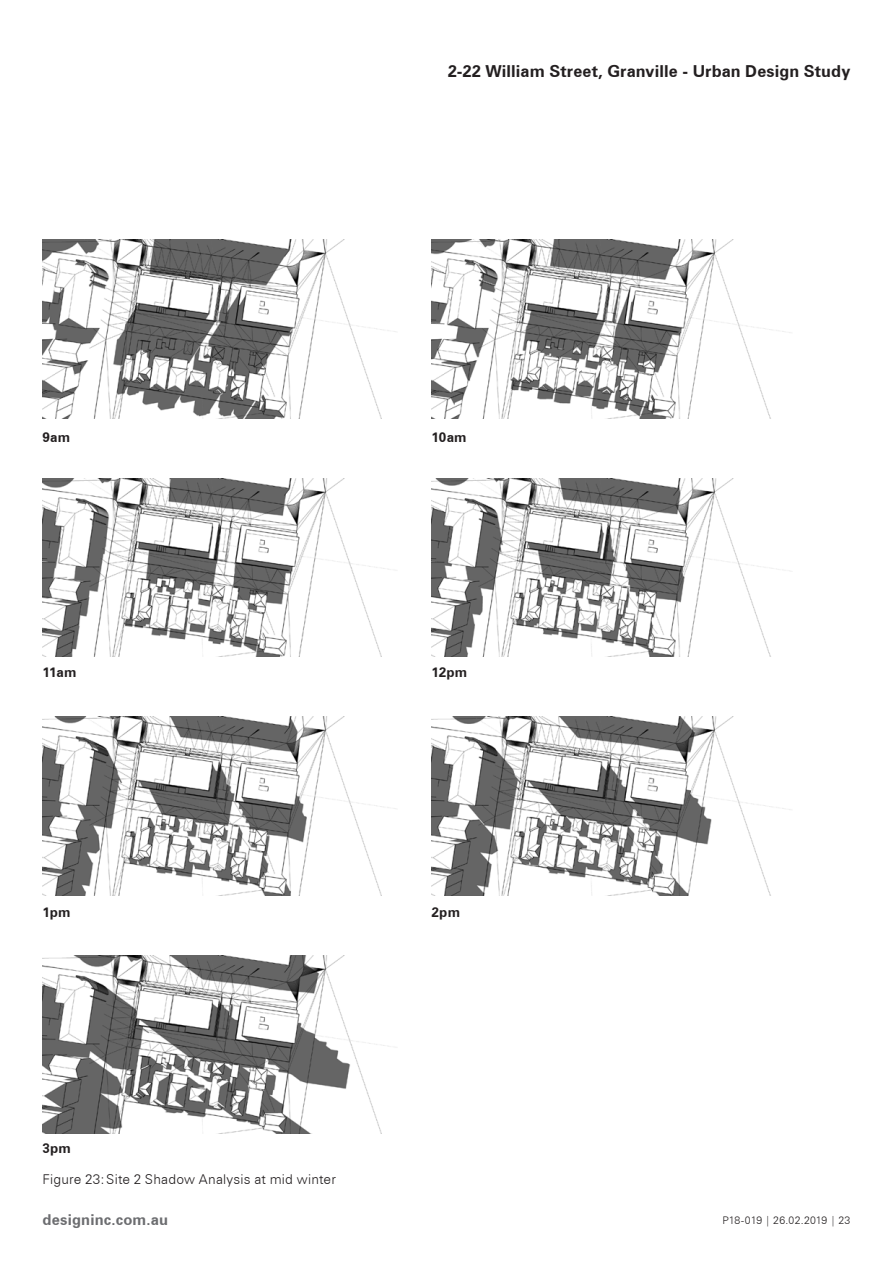
<style>
.page{position:relative;width:893px;height:1263px;background:#fff}
.page>*{position:absolute;margin:0;border:0;box-sizing:border-box;transform-origin:0 0}
.t1{font:700 16.5px "Zurich BT";letter-spacing:.005em;color:#231f20}
.t2{font:700 15px "Zurich BT";letter-spacing:.01em;color:#6c6d70}
.t3{font:300 13.5px "Zurich BT";letter-spacing:.015em;color:#231f20}
._03_Heading_03{font:700 13.5px "Zurich BT";letter-spacing:.015em;color:#231f20}
.t4{font:300 10.5px "Zurich BT";letter-spacing:.005em;color:#231f20}
</style>
<div class="page">
<img style="left:43px;top:240px;width:353px;height:178px">
<img style="left:432px;top:240px;width:359px;height:178px">
<img style="left:43px;top:478px;width:346px;height:179px">
<img style="left:432px;top:478px;width:358px;height:179px">
<img style="left:43px;top:955px;width:346px;height:178px">
<img style="left:43px;top:717px;width:353px;height:178px">
<img style="left:432px;top:717px;width:359px;height:178px">
<p class="t1" style="left:448px;top:61px;width:404px">2-22 William Street, Granville - Urban Design Study</p>
<p class="_03_Heading_03" style="left:43px;top:429px;width:29px">9am</p>
<p class="_03_Heading_03" style="left:43px;top:664px;width:35px">11am</p>
<p class="_03_Heading_03" style="left:43px;top:904px;width:29px">1pm</p>
<p class="_03_Heading_03" style="left:43px;top:1140px;width:30px">3pm</p>
<p class="t3" style="left:43px;top:1171px;width:295px">Figure 23:Site 2 Shadow Analysis at mid winter</p>
<p class="_03_Heading_03" style="left:432px;top:429px;width:37px">10am</p>
<p class="_03_Heading_03" style="left:432px;top:664px;width:37px">12pm</p>
<p class="_03_Heading_03" style="left:432px;top:904px;width:30px">2pm</p>
<p class="t2" style="left:43px;top:1211px;width:127px">designinc.com.au</p>
<p class="t4" style="left:722px;top:1213px;width:130px">P18-019 | 26.02.2019 | 23</p>
</div>
